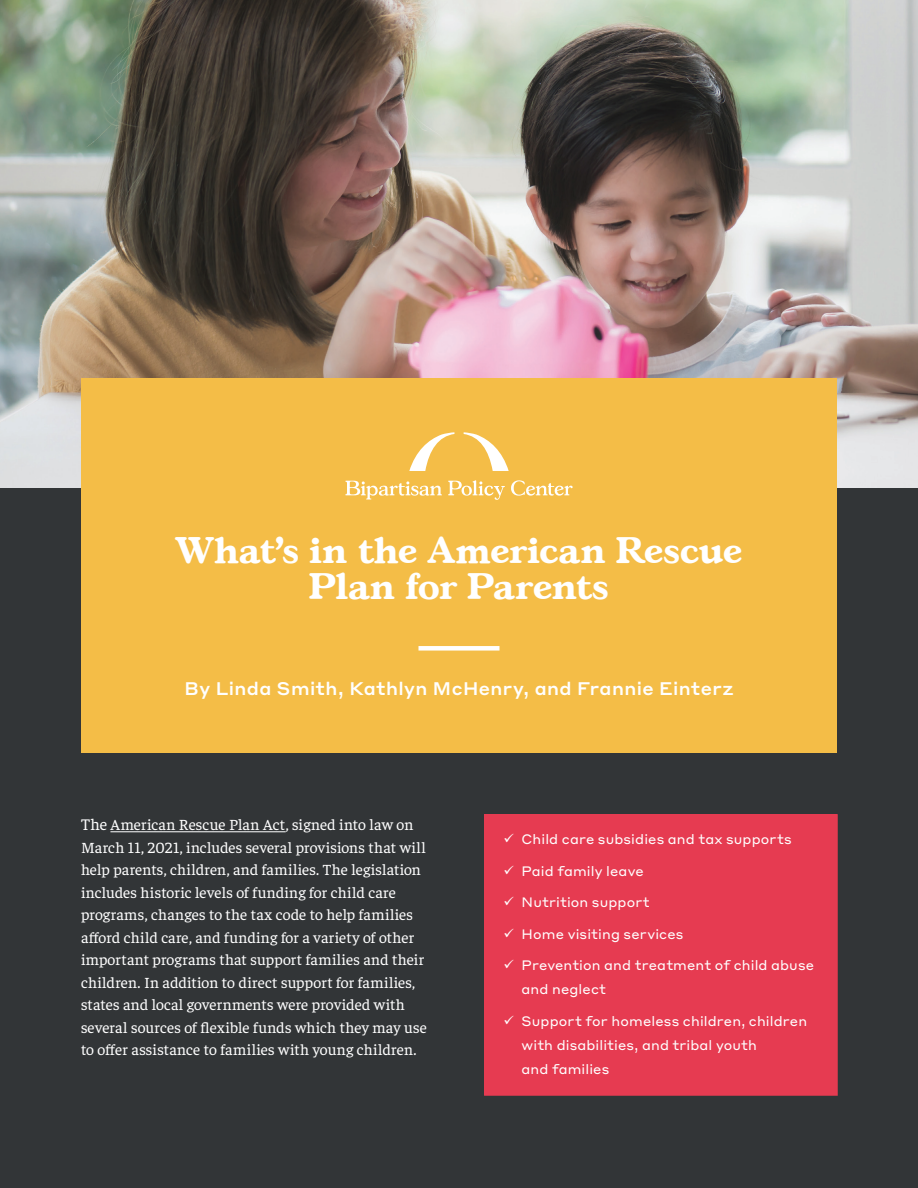
<style>
.page{position:relative;width:918px;height:1188px;background:#323537}
.page>*{position:absolute;margin:0;border:0;box-sizing:border-box;transform-origin:0 0}
.Cover_-_Title{font:700 36px/36px "Gascogne TS";letter-spacing:.015em;color:#fff;text-align:center}
.Cover_-_Author{font:500 18px "Styrene A";letter-spacing:.02em;color:#fff}
.Body_-_Report{font:15.75px/22.5px "Faustina";letter-spacing:.005em;color:#fff}
.Box_Check_bullet{font:13.5px/24px "Styrene A";letter-spacing:.01em;color:#fff}
.s1{font-size:16.5px}
</style>
<div class="page">
<img style="left:0;top:0;width:918px;height:488px">
<div style="left:81px;top:378px;width:756px;height:374px;background:#f4bd47"></div>
<div style="left:418px;top:646px;width:82px;height:5px;background:#fff"></div>
<svg style="left:448px;top:480px;width:57px;height:20px"></svg>
<svg style="left:345px;top:481px;width:97px;height:18px"></svg>
<svg style="left:511px;top:480px;width:62px;height:16px"></svg>
<svg style="left:464px;top:432px;width:45px;height:39px"></svg>
<svg style="left:409px;top:432px;width:45px;height:39px"></svg>
<hr style="left:110px;top:831px;width:176px;height:1px;background:#fff">
<div style="left:485px;top:815px;width:352px;height:280px;background:#e63b51"></div>
<div style="left:484px;top:814px;width:354px;height:282px;border:2px solid #e63b51"></div>
<p class="Cover_-_Title" style="left:176px;top:531px;width:568px">What’s in the American Rescue<br>Plan for Parents</p>
<p class="Cover_-_Author" style="left:184px;top:673px;width:551px">By Linda Smith, Kathlyn McHenry, and Frannie Einterz</p>
<p class="Body_-_Report" style="left:81px;top:812px;width:348px"><span class="s1">The</span> American Rescue Plan Act, signed into law on March 11, 2021, includes several provisions that will help parents, children, and families. The legislation includes historic levels of funding for child care programs, changes to the tax code to help families afford child care, and funding for a variety of other important programs that support families and their children. In addition to direct support for families, states and local governments were provided with several sources of flexible funds which they may use to offer assistance to families with young children.</p>
<p class="Box_Check_bullet" style="left:504px;top:826px;width:290px">✓ Child care subsidies and tax supports</p>
<p class="Box_Check_bullet" style="left:504px;top:858px;width:142px">✓ Paid family leave</p>
<p class="Box_Check_bullet" style="left:504px;top:889px;width:148px">✓ Nutrition support</p>
<p class="Box_Check_bullet" style="left:504px;top:921px;width:182px">✓ Home visiting services</p>
<p class="Box_Check_bullet" style="left:522px;top:952px;width:294px;text-indent:-18px">✓ Prevention and treatment of child abuse and neglect</p>
<p class="Box_Check_bullet" style="left:522px;top:1008px;width:287px;text-indent:-18px">✓ Support for homeless children, children with disabilities, and tribal youth<br>and families</p>
</div>
